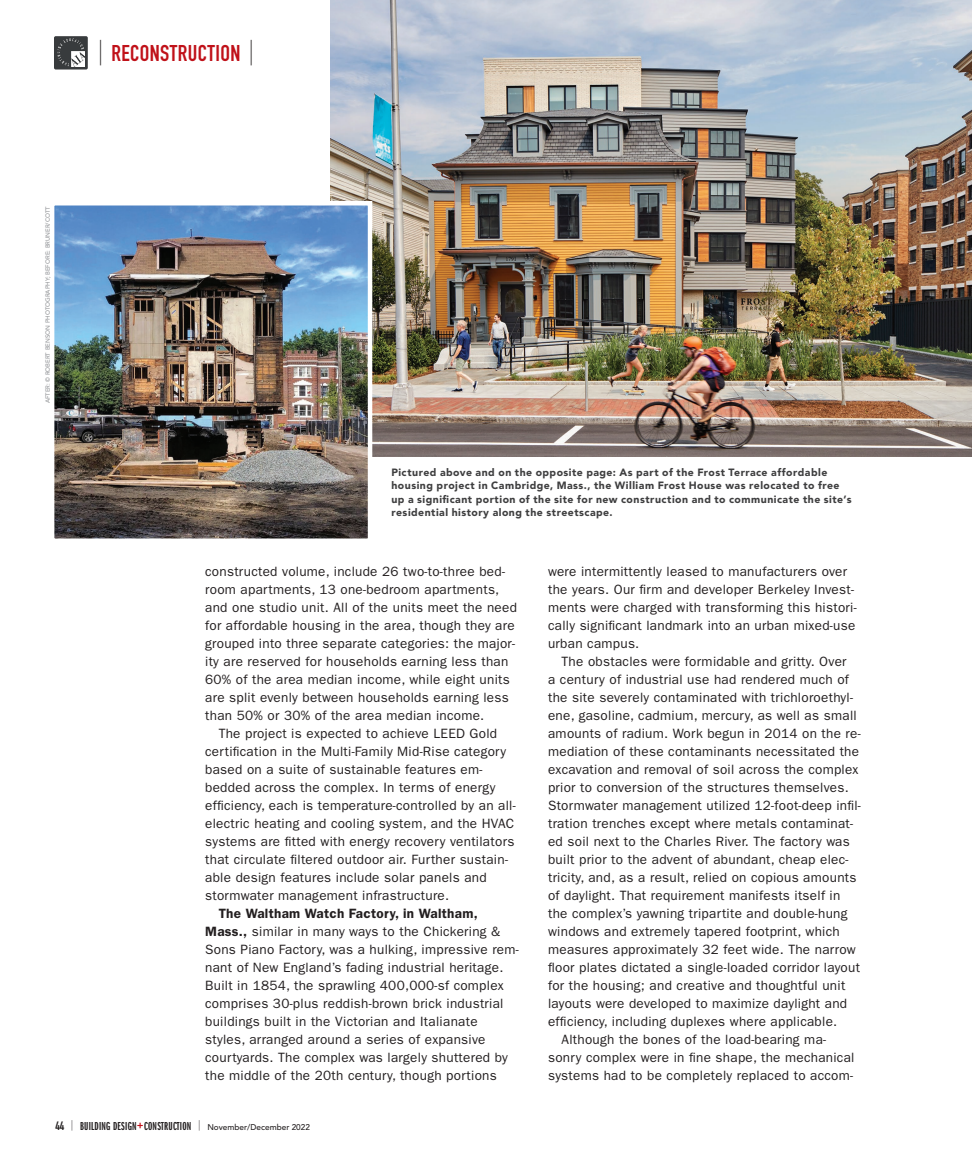
<style>
.page{position:relative;width:972px;height:1161px;background:#fff}
.page>*{position:absolute;margin:0;border:0;box-sizing:border-box;transform-origin:0 0}
.t1{font:700 22.5px "DIN Condensed";letter-spacing:.02em;color:#c01119}
.Body_Copy{font:13.5px/18px "ITC Franklin Gothic Std";letter-spacing:.02em;color:#231f20}
.t2{font:12px "ITC Franklin Gothic Std Dm X Cp";letter-spacing:.02em;color:#231f20}
.Photo_Caption{font:900 10.5px/13.5px "Avenir LT Std";letter-spacing:.045em;color:#3e3e3f}
.Photo_Credit{font:500 6px "Avenir LT Std";color:#939598}
.s1{font-family:"ITC Franklin Gothic Std Bk X Cp";font-weight:400;font-size:25.5px;color:#231f20}
.s2{font-weight:600}
.s3{font-family:"DIN Condensed";font-weight:700}
.s4{font-family:"ITC Franklin Gothic Std Bk X Cp";font-size:10.5px}
.s5{font-family:"ITC Franklin Gothic Std";font-weight:500;font-stretch:condensed;font-size:13.5px;color:#c01119}
.s6{font-family:"Avenir LT Std";font-weight:500;font-size:8.25px}
</style>
<div class="page">
<div style="left:54px;top:36px;width:34px;height:34px;background:#383b3d;border-radius:2px"></div>
<img style="left:57px;top:39px;width:28px;height:27px">
<img style="left:330px;top:0;width:641px;height:457px">
<img style="left:55px;top:206px;width:312px;height:332px">
<div style="left:50px;top:201px;width:322px;height:342px;border:4px solid #fff"></div>
<p class="t1" style="left:98px;top:37px;width:158px"><span class="s1">|</span> RECONSTRUCTION <span class="s1">|</span></p>
<p class="Photo_Credit" style="left:44px;top:403px;width:199px;rotate:-90deg">AFTER: © ROBERT BENSON PHOTOGRAPHY; BEFORE: BRUNER/COTT</p>
<p class="Photo_Caption" style="left:392px;top:465px;width:462px">Pictured above and on the opposite page: As part of the Frost Terrace affordable housing project in Cambridge, Mass., the William Frost House was relocated to free up a significant portion of the site for new construction and to communicate the site’s residential history along the streetscape.</p>
<p class="Body_Copy" style="left:205px;top:563px;width:313px">constructed volume, include 26 two-to-three bed&shy;room apartments, 13 one-bedroom apartments, and one studio unit. All of the units meet the need for affordable housing in the area, though they are grouped into three separate categories: the major&shy;ity are reserved for households earning less than 60% of the area median income, while eight units are split evenly between households earning less than 50% or 30% of the area median income.</p>
<p class="Body_Copy" style="left:205px;top:725px;width:312px;text-indent:14px">The project is expected to achieve LEED Gold certification in the Multi-Family Mid-Rise category based on a suite of sustainable features em&shy;bedded across the complex. In terms of energy efficiency, each is temperature-controlled by an all&shy;electric heating and cooling system, and the HVAC systems are fitted with energy recovery ventilators that circulate filtered outdoor air. Further sustain&shy;able design features include solar panels and stormwater management infrastructure.</p>
<p class="Body_Copy" style="left:205px;top:905px;width:315px;text-indent:14px"><span class="s2">The Waltham Watch Factory, in Waltham, Mass.,</span> similar in many ways to the Chickering &amp; Sons Piano Factory, was a hulking, impressive rem&shy;nant of New England’s fading industrial heritage.<br>Built in 1854, the sprawling 400,000-sf complex comprises 30-plus reddish-brown brick industrial buildings built in the Victorian and Italianate styles, arranged around a series of expansive courtyards. The complex was largely shuttered by the middle of the 20th century, though portions</p>
<p class="Body_Copy" style="left:548px;top:563px;width:310px">were intermittently leased to manufacturers over the years. Our firm and developer Berkeley Invest&shy;ments were charged with transforming this histori&shy;cally significant landmark into an urban mixed-use urban campus.</p>
<p class="Body_Copy" style="left:548px;top:653px;width:314px;text-indent:14px">The obstacles were formidable and gritty. Over<br>a century of industrial use had rendered much of the site severely contaminated with trichloroethyl&shy;ene, gasoline, cadmium, mercury, as well as small amounts of radium. Work begun in 2014 on the re&shy;mediation of these contaminants necessitated the excavation and removal of soil across the complex prior to conversion of the structures themselves.<br>Stormwater management utilized 12-foot-deep infil&shy;tration trenches except where metals contaminat&shy;ed soil next to the Charles River. The factory was built prior to the advent of abundant, cheap elec&shy;tricity, and, as a result, relied on copious amounts of daylight. That requirement manifests itself in the complex’s yawning tripartite and double-hung windows and extremely tapered footprint, which measures approximately 32 feet wide. The narrow floor plates dictated a single-loaded corridor layout for the housing; and creative and thoughtful unit layouts were developed to maximize daylight and efficiency, including duplexes where applicable.</p>
<p class="Body_Copy" style="left:548px;top:1031px;width:308px;text-indent:14px">Although the bones of the load-bearing ma&shy;sonry complex were in fine shape, the mechanical systems had to be completely replaced to accom-</p>
<p class="t2" style="left:55px;top:1119px;width:256px"><span class="s3">44</span> <span class="s4">|</span> BUILDING DESIGN<span class="s5">+</span>CONSTRUCTION <span class="s4">|</span> <span class="s6">November/December 2022</span></p>
</div>
